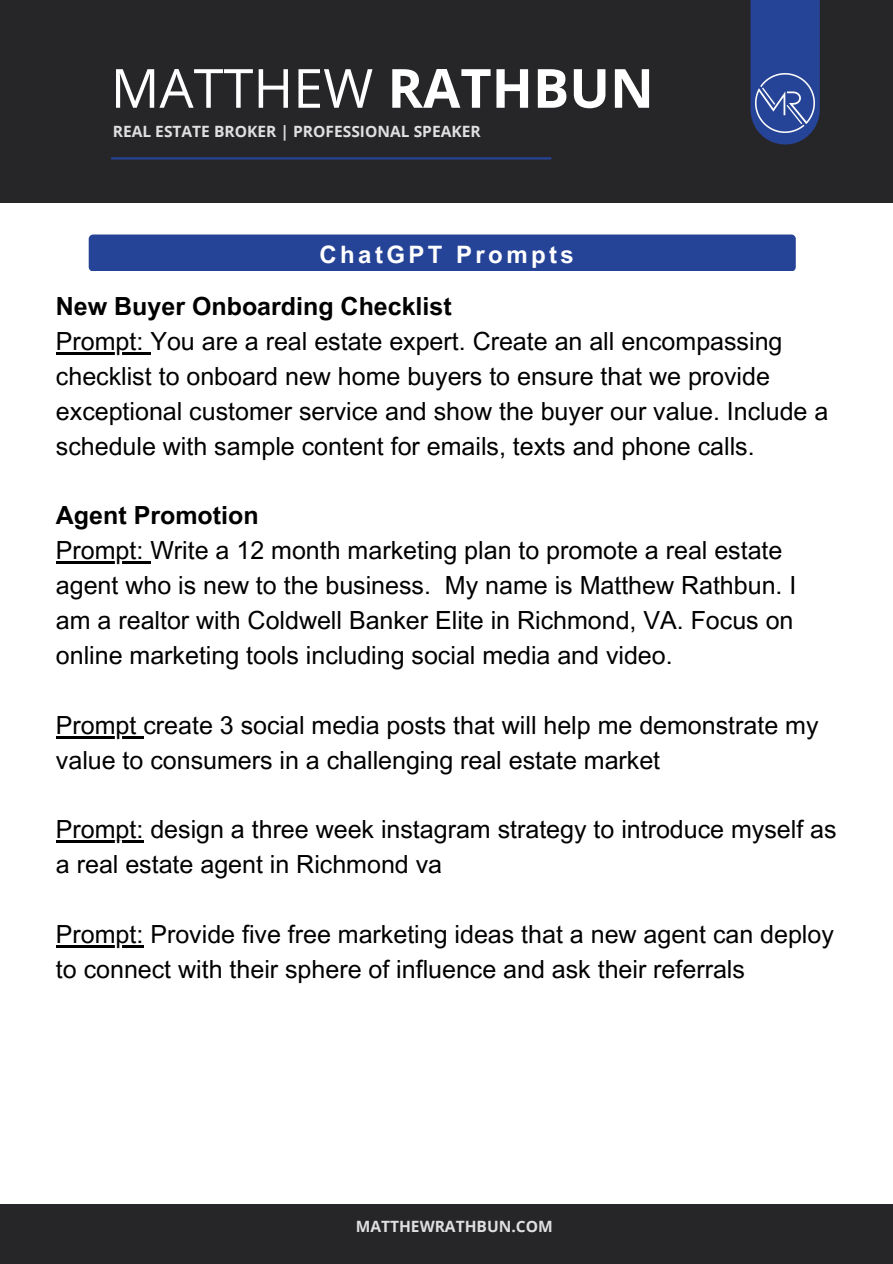
<style>
.page{position:relative;width:893px;height:1264px;background:#fff}
.page>*{position:absolute;margin:0;border:0;box-sizing:border-box;transform-origin:0 0}
.t1{font:54px "Open Sans";color:#fff}
.t2{font:25.05px/34.8px "Arial MT Pro";color:#000}
.t3{font:700 25.05px "Arial MT Pro";color:#000}
.t4{font:700 24px "Arial MT Pro";letter-spacing:.14em;color:#fff}
.t5{font:700 15.6px "Open Sans";color:#e0dfe0}
.s1{font-weight:700}
</style>
<div class="page">
<div style="left:0;top:0;width:892px;height:203px;background:#262528"></div>
<svg style="left:750px;top:0;width:69px;height:144px;background:#26418e"></svg>
<hr style="left:112px;top:157px;width:438px;height:2px;background:#264497">
<div style="left:89px;top:234px;width:706px;height:37px;background:#264497;border-radius:4px"></div>
<div style="left:0;top:1204px;width:892px;height:59px;background:#262528"></div>
<img style="left:755px;top:73px;width:59px;height:60px">
<hr style="left:56px;top:352px;width:94px;height:2px;background:#000">
<hr style="left:56px;top:561px;width:94px;height:3px;background:#000">
<hr style="left:56px;top:736px;width:87px;height:2px;background:#000">
<hr style="left:56px;top:840px;width:87px;height:3px;background:#000">
<hr style="left:56px;top:945px;width:87px;height:2px;background:#000">
<h1 class="t1" style="left:111px;top:50px;width:544px">MATTHEW <span class="s1">RATHBUN</span></h1>
<p class="t5" style="left:113px;top:121px;width:369px">REAL ESTATE BROKER | PROFESSIONAL SPEAKER</p>
<p class="t4" style="left:319px;top:245px;width:256px">ChatGPT Prompts</p>
<p class="t3" style="left:56px;top:297px;width:397px">New Buyer Onboarding Checklist</p>
<p class="t2" style="left:56px;top:327px;width:773px">Prompt: You are a real estate expert. Create an all encompassing checklist to onboard new home buyers to ensure that we provide exceptional customer service and show the buyer our value. Include a schedule with sample content for emails, texts and phone calls.</p>
<p class="t3" style="left:56px;top:506px;width:204px">Agent Promotion</p>
<p class="t2" style="left:56px;top:536px;width:742px">Prompt: Write a 12 month marketing plan to promote a real estate agent who is new to the business. My name is Matthew Rathbun. I am a realtor with Coldwell Banker Elite in Richmond, VA. Focus on online marketing tools including social media and video.</p>
<p class="t2" style="left:56px;top:710px;width:764px">Prompt create 3 social media posts that will help me demonstrate my value to consumers in a challenging real estate market</p>
<p class="t2" style="left:56px;top:815px;width:782px">Prompt: design a three week instagram strategy to introduce myself as a real estate agent in Richmond va</p>
<p class="t2" style="left:56px;top:920px;width:779px">Prompt: Provide five free marketing ideas that a new agent can deploy to connect with their sphere of influence and ask their referrals</p>
<p class="t5" style="left:355px;top:1214px;width:199px">MATTHEWRATHBUN.COM</p>
</div>
